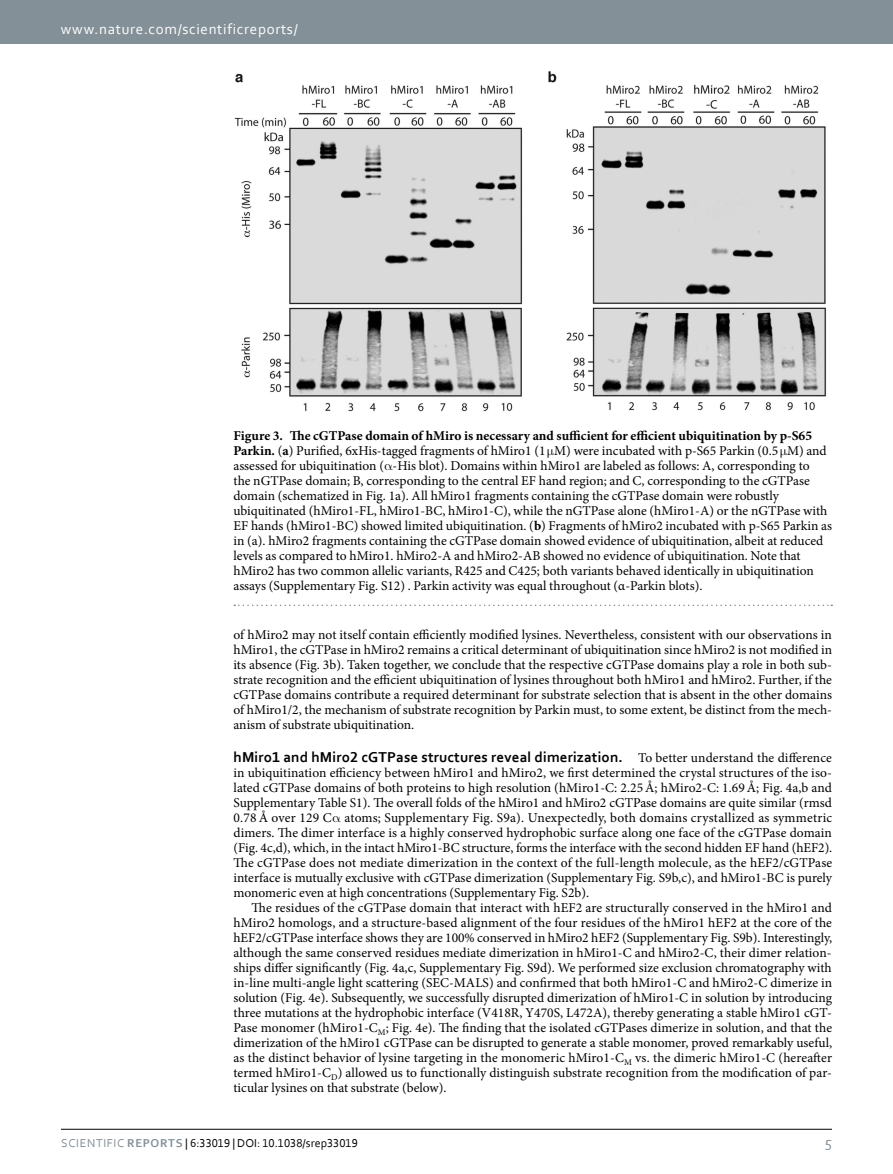
<style>
.page{position:relative;width:893px;height:1174px;background:#fff}
.page>*{position:absolute;margin:0;border:0;box-sizing:border-box;transform-origin:0 0}
.t1{font:700 15px "Corbel";letter-spacing:.01em;color:#000}
.t2{font:15px "Corbel";letter-spacing:.045em;color:#fff}
.t3{font:15px "Corbel";color:#839097}
.t4{font:13.5px/15px "Minion Pro";color:#000;text-align:justify}
.t5{font:12px "Corbel";color:#000}
.s1{font-weight:700}
.s2{font-family:"Minion Pro";font-weight:400;font-size:13.5px}
.s3{color:#839097}
.s4{font-weight:700;color:#839097}
</style>
<div class="page">
<div style="left:0;top:0;width:893px;height:43px;background:#839097"></div>
<hr style="left:61px;top:1129px;width:771px;height:1px;background:#000">
<img style="left:234px;top:71px;width:593px;height:341px">
<svg style="left:234px;top:604px;width:598px;height:2px"></svg>
<p class="t2" style="left:61px;top:19px;width:238px">www.nature.com/scientificreports/</p>
<p class="t4" style="left:233px;top:428px;width:600px;text-align:left"><span class="s1">Figure 3. The cGTPase domain of hMiro is necessary and sufficient for efficient ubiquitination by p-S65<br>Parkin.</span> (<span class="s1">a</span>) Purified, 6xHis-tagged fragments of hMiro1 (1 M) were incubated with p-S65 Parkin (0.5 M) and assessed for ubiquitination ( -His blot). Domains within hMiro1 are labeled as follows: A, corresponding to<br>the nGTPase domain; B, corresponding to the central EF hand region; and C, corresponding to the cGTPase domain (schematized in Fig. 1a). All hMiro1 fragments containing the cGTPase domain were robustly ubiquitinated (hMiro1-FL, hMiro1-BC, hMiro1-C), while the nGTPase alone (hMiro1-A) or the nGTPase with EF hands (hMiro1-BC) showed limited ubiquitination. (<span class="s1">b</span>) Fragments of hMiro2 incubated with p-S65 Parkin as in (a). hMiro2 fragments containing the cGTPase domain showed evidence of ubiquitination, albeit at reduced levels as compared to hMiro1. hMiro2-A and hMiro2-AB showed no evidence of ubiquitination. Note that hMiro2 has two common allelic variants, R425 and C425; both variants behaved identically in ubiquitination assays (Supplementary Fig. S12) . Parkin activity was equal throughout (α-Parkin blots).</p>
<p class="t4" style="left:233px;top:627px;width:600px">of hMiro2 may not itself contain efficiently modified lysines. Nevertheless, consistent with our observations in hMiro1, the cGTPase in hMiro2 remains a critical determinant of ubiquitination since hMiro2 is not modified in its absence (Fig. 3b). Taken together, we conclude that the respective cGTPase domains play a role in both sub&shy;strate recognition and the efficient ubiquitination of lysines throughout both hMiro1 and hMiro2. Further, if the cGTPase domains contribute a required determinant for substrate selection that is absent in the other domains of hMiro1/2, the mechanism of substrate recognition by Parkin must, to some extent, be distinct from the mech&shy;anism of substrate ubiquitination.</p>
<p class="t1" style="left:233px;top:748px;width:600px">hMiro1 and hMiro2 cGTPase structures reveal dimerization. <span class="s2">To better understand the difference</span></p>
<p class="t4" style="left:233px;top:765px;width:600px">in ubiquitination efficiency between hMiro1 and hMiro2, we first determined the crystal structures of the iso&shy;lated cGTPase domains of both proteins to high resolution (hMiro1-C: 2.25Å; hMiro2-C: 1.69Å; Fig. 4a,b and Supplementary Table S1). The overall folds of the hMiro1 and hMiro2 cGTPase domains are quite similar (rmsd 0.78Å over 129 C atoms; Supplementary Fig. S9a). Unexpectedly, both domains crystallized as symmetric dimers. The dimer interface is a highly conserved hydrophobic surface along one face of the cGTPase domain (Fig. 4c,d), which, in the intact hMiro1-BC structure, forms the interface with the second hidden EF hand (hEF2).<br>The cGTPase does not mediate dimerization in the context of the full-length molecule, as the hEF2/cGTPase interface is mutually exclusive with cGTPase dimerization (Supplementary Fig. S9b,c), and hMiro1-BC is purely monomeric even at high concentrations (Supplementary Fig. S2b).</p>
<p class="t4" style="left:233px;top:900px;width:600px;text-indent:18px">The residues of the cGTPase domain that interact with hEF2 are structurally conserved in the hMiro1 and hMiro2 homologs, and a structure-based alignment of the four residues of the hMiro1 hEF2 at the core of the hEF2/cGTPase interface shows they are 100% conserved in hMiro2 hEF2 (Supplementary Fig. S9b). Interestingly, although the same conserved residues mediate dimerization in hMiro1-C and hMiro2-C, their dimer relation&shy;ships differ significantly (Fig. 4a,c, Supplementary Fig. S9d). We performed size exclusion chromatography with in-line multi-angle light scattering (SEC-MALS) and confirmed that both hMiro1-C and hMiro2-C dimerize in solution (Fig. 4e). Subsequently, we successfully disrupted dimerization of hMiro1-C in solution by introducing three mutations at the hydrophobic interface (V418R, Y470S, L472A), thereby generating a stable hMiro1 cGT-Pase monomer (hMiro1-C<sub>M</sub>; Fig. 4e). The finding that the isolated cGTPases dimerize in solution, and that the dimerization of the hMiro1 cGTPase can be disrupted to generate a stable monomer, proved remarkably useful, as the distinct behavior of lysine targeting in the monomeric hMiro1-C<sub>M</sub> vs. the dimeric hMiro1-C (hereafter termed hMiro1-C<sub>D</sub>) allowed us to functionally distinguish substrate recognition from the modification of par&shy;ticular lysines on that substrate (below).</p>
<p class="t5" style="left:61px;top:1135px;width:298px"><span class="s3">Scientific</span> <span class="s4">Reports</span> | 6:33019 | DOI: 10.1038/srep33019</p>
<p class="t3" style="left:825px;top:1132px;width:9px">5</p>
</div>
